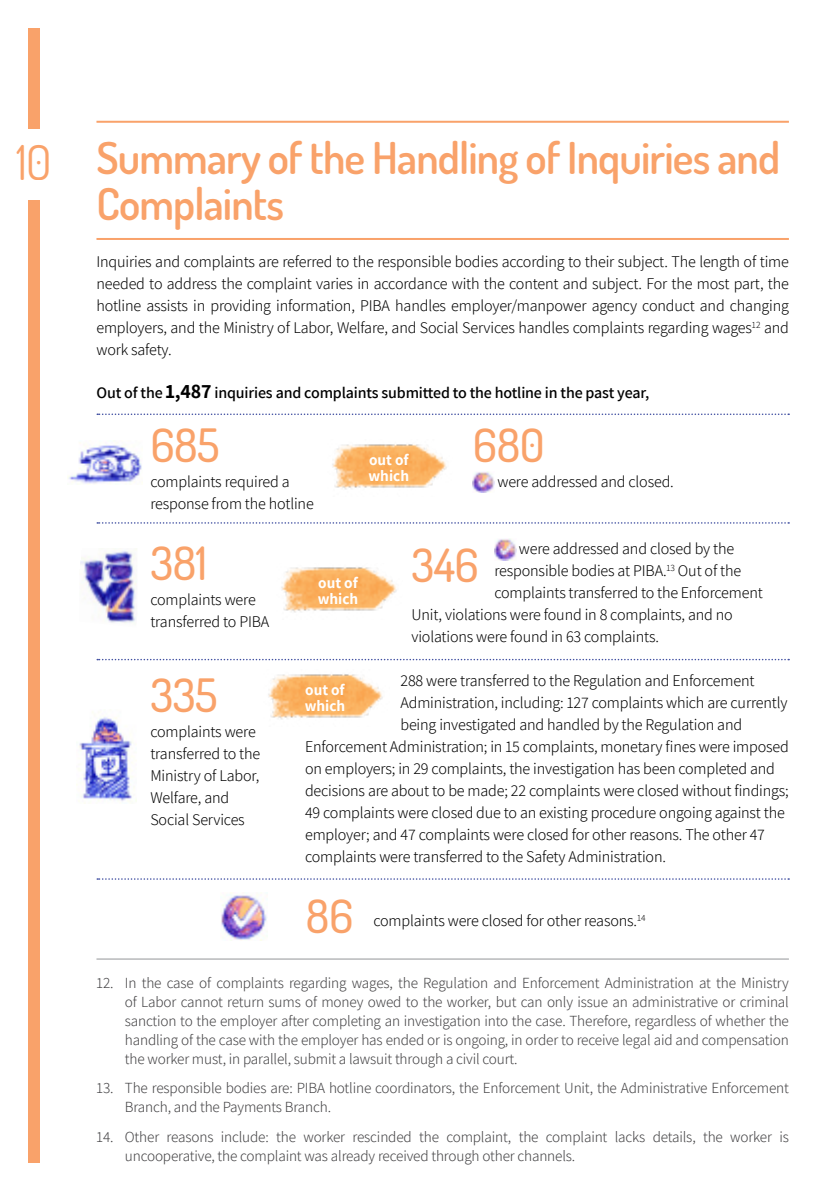
<style>
.page{position:relative;width:840px;height:1191px;background:#fff}
.page>*{position:absolute;margin:0;border:0;box-sizing:border-box;transform-origin:0 0}
.t1{font:500 46px "Dosis";letter-spacing:-.01em;color:#f9a26a}
.t2{font:600 44px/46px "Dosis";letter-spacing:-.02em;color:#f9a26a}
.t3{font:300 16px/22px "Assistant";letter-spacing:-.01em;color:#000}
.t4{font:600 16px "Assistant";letter-spacing:-.01em;color:#000}
.t5{font:700 15.4px/16.2px "Assistant";color:#fff}
.t6{font:300 15.2px/18.8px "Assistant";letter-spacing:-.01em;color:#414042}
.s1{font-weight:400;font-size:48px}
.s2{font-weight:700;font-size:20px}
</style>
<div class="page">
<div style="left:28px;top:200px;width:11px;height:962px;background:#f9a26a"></div>
<div style="left:28px;top:28px;width:11px;height:101px;background:#f9a26a"></div>
<img style="left:76px;top:712px;width:61px;height:90px">
<hr style="left:96px;top:121px;width:692px;height:2px;background:#f9a26a">
<hr style="left:96px;top:238px;width:692px;height:2px;background:#f9a26a">
<img style="left:80px;top:548px;width:57px;height:75px">
<img style="left:494px;top:538px;width:21px;height:22px">
<img style="left:68px;top:440px;width:74px;height:44px">
<img style="left:472px;top:471px;width:22px;height:22px">
<svg style="left:97px;top:522px;width:691px;height:1px"></svg>
<svg style="left:97px;top:413px;width:691px;height:2px"></svg>
<svg style="left:97px;top:659px;width:691px;height:1px"></svg>
<svg style="left:97px;top:878px;width:691px;height:1px"></svg>
<img style="left:220px;top:892px;width:47px;height:48px">
<hr style="left:96px;top:958px;width:692px;height:1px;background:#939598">
<img style="left:332px;top:444px;width:115px;height:46px">
<img style="left:268px;top:674px;width:115px;height:46px">
<img style="left:281px;top:567px;width:116px;height:46px">
<h2 class="t2" style="left:96px;top:134px;width:684px;text-indent:-80px"><span class="s1">10</span> Summary of the Handling of Inquiries and<br>Complaints</h2>
<p class="t3" style="left:96px;top:250px;width:693px;text-align:justify">Inquiries and complaints are referred to the responsible bodies according to their subject. The length of time needed to address the complaint varies in accordance with the content and subject. For the most part, the hotline assists in providing information, PIBA handles employer/manpower agency conduct and changing employers, and the Ministry of Labor, Welfare, and Social Services handles complaints regarding wages<sup>12</sup> and work safety.</p>
<p class="t4" style="left:96px;top:381px;width:554px">Out of the <span class="s2">1,487</span> inquiries and complaints submitted to the hotline in the past year,</p>
<h1 class="t1" style="left:150px;top:415px;width:71px">685</h1>
<h1 class="t1" style="left:472px;top:415px;width:73px">680</h1>
<p class="t5" style="left:368px;top:451px;width:42px">out of which</p>
<p class="t3" style="left:150px;top:470px;width:165px">complaints required a response from the hotline</p>
<p class="t3" style="left:497px;top:470px;width:178px">were addressed and closed.</p>
<p class="t3" style="left:518px;top:537px;width:217px">were addressed and closed by the</p>
<p class="t3" style="left:494px;top:559px;width:248px">responsible bodies at PIBA.<sup>13</sup> Out of the</p>
<p class="t3" style="left:494px;top:581px;width:270px">complaints transferred to the Enforcement</p>
<p class="t3" style="left:411px;top:603px;width:322px">Unit, violations were found in 8 complaints, and no</p>
<p class="t3" style="left:411px;top:625px;width:249px">violations were found in 63 complaints.</p>
<h1 class="t1" style="left:150px;top:533px;width:58px">381</h1>
<h1 class="t1" style="left:411px;top:535px;width:69px">346</h1>
<p class="t5" style="left:317px;top:574px;width:42px">out of which</p>
<p class="t3" style="left:150px;top:588px;width:120px">complaints were transferred to PIBA</p>
<h1 class="t1" style="left:150px;top:664px;width:69px">335</h1>
<p class="t3" style="left:150px;top:720px;width:111px">complaints were transferred to the<br>Ministry of Labor,<br>Welfare, and<br>Social Services</p>
<p class="t3" style="left:400px;top:669px;width:355px">288 were transferred to the Regulation and Enforcement</p>
<p class="t3" style="left:400px;top:691px;width:388px">Administration, including: 127 complaints which are currently</p>
<p class="t3" style="left:400px;top:713px;width:343px">being investigated and handled by the Regulation and</p>
<p class="t3" style="left:305px;top:735px;width:485px">Enforcement Administration; in 15 complaints, monetary fines were imposed</p>
<p class="t3" style="left:305px;top:757px;width:471px">on employers; in 29 complaints, the investigation has been completed and</p>
<p class="t3" style="left:305px;top:779px;width:485px">decisions are about to be made; 22 complaints were closed without findings;</p>
<p class="t3" style="left:305px;top:801px;width:481px">49 complaints were closed due to an existing procedure ongoing against the</p>
<p class="t3" style="left:305px;top:823px;width:461px">employer; and 47 complaints were closed for other reasons. The other 47</p>
<p class="t3" style="left:305px;top:845px;width:362px">complaints were transferred to the Safety Administration.</p>
<p class="t5" style="left:304px;top:681px;width:42px">out of which</p>
<h1 class="t1" style="left:306px;top:885px;width:49px">86</h1>
<p class="t3" style="left:373px;top:908px;width:273px">complaints were closed for other reasons.<sup>14</sup></p>
<p class="t6" style="left:125px;top:972px;width:665px;text-align:justify;text-indent:-28px">12. In the case of complaints regarding wages, the Regulation and Enforcement Administration at the Ministry of Labor cannot return sums of money owed to the worker, but can only issue an administrative or criminal sanction to the employer after completing an investigation into the case. Therefore, regardless of whether the handling of the case with the employer has ended or is ongoing, in order to receive legal aid and compensation the worker must, in parallel, submit a lawsuit through a civil court.</p>
<p class="t6" style="left:125px;top:1078px;width:665px;text-indent:-28px">13. The responsible bodies are: PIBA hotline coordinators, the Enforcement Unit, the Administrative Enforcement<br>Branch, and the Payments Branch.</p>
<p class="t6" style="left:125px;top:1126px;width:665px;text-indent:-28px">14. Other reasons include: the worker rescinded the complaint, the complaint lacks details, the worker is uncooperative, the complaint was already received through other channels.</p>
</div>
